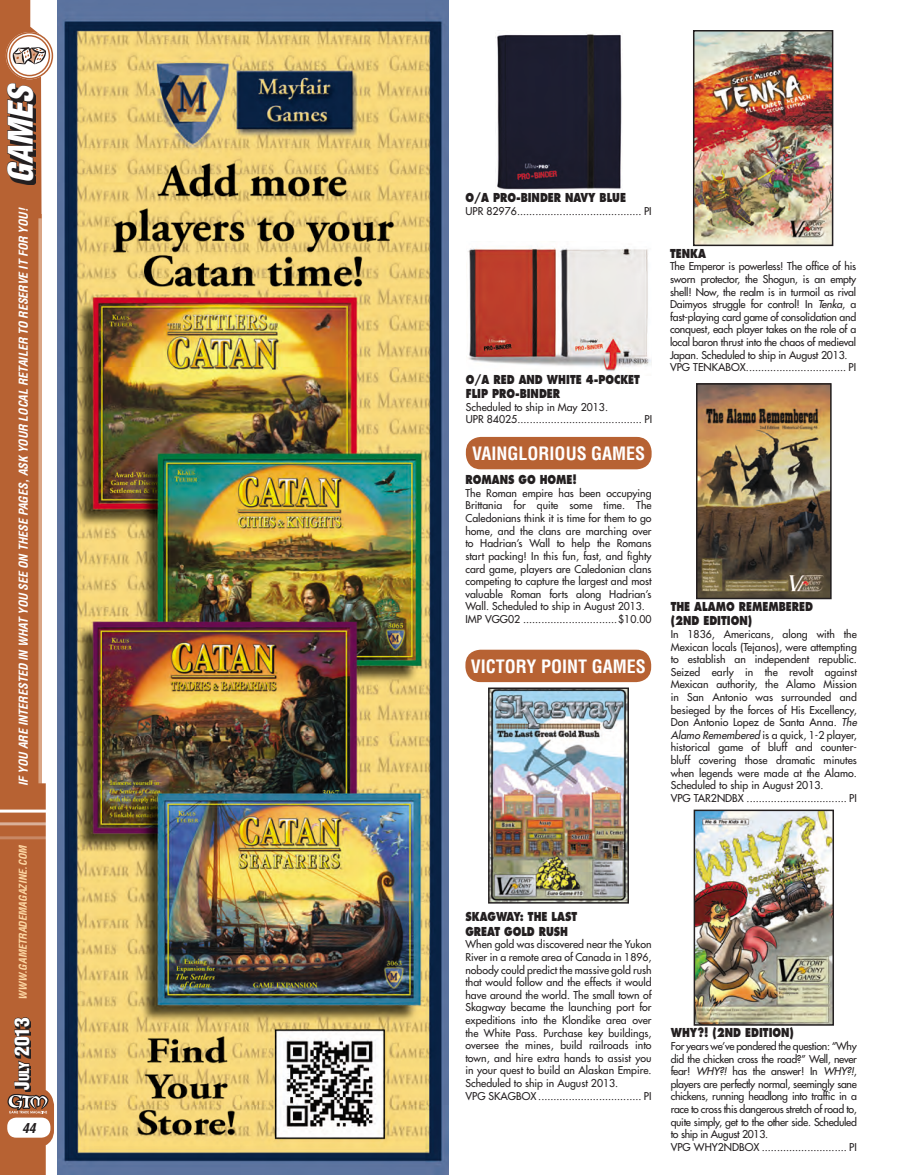
<style>
.page{position:relative;width:905px;height:1175px;background:#fff}
.page>*{position:absolute;margin:0;border:0;box-sizing:border-box;transform-origin:0 0}
.t1{font:italic 900 condensed 33.15px "Helvetica";color:#fff}
.t2{font:900 condensed 19.5px "Helvetica";color:#fff}
.t3{font:700 condensed 18px "Helvetica";color:#fff}
.t4{font:italic 700 condensed 13.5px "Helvetica";color:#231f20}
.t5{font:800 12px/14.4px "Futura";color:#231f20;scale:.8 1}
.t6{font:italic 700 condensed 12px "Helvetica";color:#fff}
.t7{font:10.5px/12.6px "Futura";color:#231f20}
.t8{font:10.5px/12.6px "Futura";letter-spacing:-.02em;color:#231f20}
.t9{font:10.5px/12.6px "Futura";letter-spacing:-.03em;color:#231f20}
.t10{font:italic 700 condensed 10.5px "Helvetica";color:#fed8a4}
.s1{font-size:13.65px}
.s2{font-style:italic}
</style>
<div class="page">
<svg style="left:0;top:0;width:54px;height:1174px;fill:#b76233"></svg>
<svg style="left:8px;top:34px;width:43px;height:43px"></svg>
<div style="left:6px;top:32px;width:47px;height:47px;border:4px solid #fff;border-radius:50%"></div>
<div style="left:6px;top:32px;width:47px;height:47px;border:1px solid #b76233;border-radius:50%"></div>
<div style="left:9px;top:35px;width:41px;height:41px;border:1px solid #b76233;border-radius:50%"></div>
<hr style="left:0;top:809px;width:48px;height:3px;background:#fff">
<hr style="left:0;top:822px;width:46px;height:3px;background:#fff">
<hr style="left:0;top:836px;width:48px;height:3px;background:#fff">
<div style="left:7px;top:1117px;width:43px;height:20px;background:#fff;border-radius:9px"></div>
<svg style="left:9px;top:87px;width:27px;height:98px"></svg>
<svg style="left:7px;top:83px;width:27px;height:99px;background:#513325"></svg>
<svg style="left:13px;top:47px;width:33px;height:17px"></svg>
<svg style="left:8px;top:1017px;width:41px;height:96px;background:#966145"></svg>
<img style="left:58px;top:0;width:390px;height:1174px">
<img style="left:495px;top:34px;width:127px;height:156px">
<img style="left:468px;top:246px;width:183px;height:125px">
<img style="left:491px;top:690px;width:135px;height:210px">
<div style="left:488px;top:687px;width:141px;height:216px;border:2px solid #231f20"></div>
<div style="left:466px;top:437px;width:185px;height:32px;background:#b76233;border-radius:15px"></div>
<div style="left:465px;top:649px;width:186px;height:33px;background:#b76233;border-radius:15px"></div>
<img style="left:699px;top:386px;width:129px;height:210px">
<div style="left:696px;top:383px;width:135px;height:216px;border:2px solid #231f20"></div>
<img style="left:696px;top:812px;width:135px;height:210px">
<div style="left:693px;top:809px;width:141px;height:216px;border:2px solid #231f20"></div>
<img style="left:696px;top:33px;width:134px;height:210px">
<div style="left:693px;top:30px;width:140px;height:216px;border:2px solid #231f20"></div>
<h1 class="t1" style="left:0;top:183px;width:101px;rotate:-90deg">GAMES</h1>
<p class="t6" style="left:16px;top:786px;width:579px;rotate:-90deg">If you are interested in what you see on these pages, ask your local retailer to reserve it for you!</p>
<p class="t10" style="left:16px;top:999px;width:156px;rotate:-90deg">www.gametrademagazine.com</p>
<h2 class="t2" style="left:10px;top:1089px;width:74px;rotate:-90deg">J<span class="s1">uly</span> 2013</h2>
<p class="t4" style="left:22px;top:1119px;width:15px">44</p>
<p class="t5" style="left:465px;top:190px;width:202px">O/A PRO-BINDER NAVY BLUE</p>
<p class="t7" style="left:465px;top:204px;width:188px">UPR 82976......................................... PI</p>
<p class="t5" style="left:466px;top:372px;width:219px">O/A RED AND WHITE 4-POCKET<br>FLIP PRO-BINDER</p>
<p class="t7" style="left:466px;top:401px;width:188px">Scheduled to ship in May 2013.<br>UPR 84025......................................... PI</p>
<h3 class="t3" style="left:472px;top:442px;width:174px">VAINGLORIOUS GAMES</h3>
<p class="t5" style="left:465px;top:472px;width:141px">ROMANS GO HOME!</p>
<p class="t7" style="left:465px;top:487px;width:188px">The Roman empire has been occupying Brittania for quite some time. The Caledonians think it is time for them to go home, and the clans are marching over to Hadrian’s Wall to help the Romans start packing! In this fun, fast, and fighty card game, players are Caledonian clans competing to capture the largest and most valuable Roman forts along Hadrian’s Wall. Scheduled to ship in August 2013.<br>IMP VGG02 ...............................$10.00</p>
<h3 class="t3" style="left:471px;top:655px;width:176px">VICTORY POINT GAMES</h3>
<p class="t5" style="left:670px;top:246px;width:46px">TENKA</p>
<p class="t8" style="left:670px;top:260px;width:188px">The Emperor is powerless! The office of his sworn protector, the Shogun, is an empty shell! Now, the realm is in turmoil as rival Daimyos struggle for control! In <span class="s2">Tenka</span>, a fast-playing card game of consolidation and conquest, each player takes on the role of a local baron thrust into the chaos of medieval Japan. Scheduled to ship in August 2013.<br>VPG TENKABOX................................. PI</p>
<p class="t5" style="left:670px;top:599px;width:179px">THE ALAMO REMEMBERED (2ND EDITION)</p>
<p class="t7" style="left:670px;top:628px;width:188px">In 1836, Americans, along with the Mexican locals (Tejanos), were attempting to establish an independent republic.<br>Seized early in the revolt against Mexican authority, the Alamo Mission in San Antonio was surrounded and besieged by the forces of His Excellency, Don Antonio Lopez de Santa Anna. <span class="s2">The Alamo Remembered</span> is a quick, 1-2 player, historical game of bluff and counter&shy;bluff covering those dramatic minutes when legends were made at the Alamo.<br>Scheduled to ship in August 2013.<br>VPG TAR2NDBX ................................. PI</p>
<p class="t5" style="left:465px;top:909px;width:133px">SKAGWAY: THE LAST<br>GREAT GOLD RUSH</p>
<p class="t7" style="left:465px;top:938px;width:188px">When gold was discovered near the Yukon River in a remote area of Canada in 1896, nobody could predict the massive gold rush that would follow and the effects it would have around the world. The small town of Skagway became the launching port for expeditions into the Klondike area over the White Pass. Purchase key buildings, oversee the mines, build railroads into town, and hire extra hands to assist you in your quest to build an Alaskan Empire.<br>Scheduled to ship in August 2013.<br>VPG SKAGBOX .................................. PI</p>
<p class="t5" style="left:670px;top:1025px;width:155px">WHY?! (2ND EDITION)</p>
<p class="t9" style="left:670px;top:1039px;width:188px">For years we’ve pondered the question: “Why did the chicken cross the road?” Well, never fear! <span class="s2">WHY?!</span> has the answer! In <span class="s2">WHY?!</span>, players are perfectly normal, seemingly sane chickens, running headlong into traffic in a race to cross this dangerous stretch of road to, quite simply, get to the other side. Scheduled to ship in August 2013.<br>VPG WHY2NDBOX ............................ PI</p>
</div>
